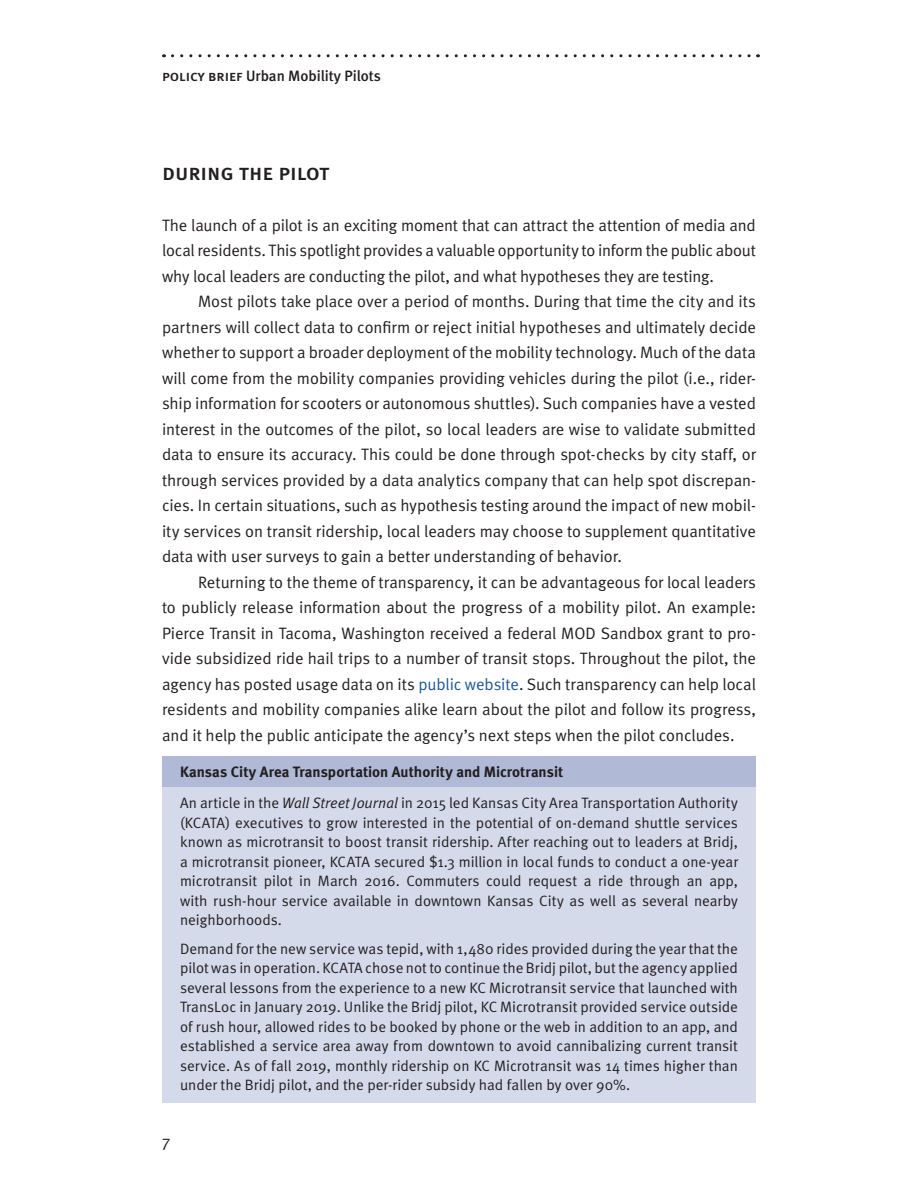
<style>
.page{position:relative;width:918px;height:1188px;background:#fff}
.page>*{position:absolute;margin:0;border:0;box-sizing:border-box;transform-origin:0 0}
.t1{font:22.5px "Meta Medium Caps";letter-spacing:-.005em;color:#231f20}
.t2{font:16.5px/25.5px "Meta Normal";letter-spacing:-.005em;color:#231f20;text-align:justify}
.t3{font:15px/19.5px "Meta Normal";color:#231f20;text-align:justify}
.t4{font:700 15px "Meta";color:#231f20}
.t5{font:500 15px "Meta";color:#231f20}
.s1{font-family:"Meta Medium Caps";font-weight:400}
.s2{color:#1e5896}
.s3{font-style:italic}
</style>
<div class="page">
<svg style="left:172px;top:54px;width:587px;height:3px"></svg>
<div style="left:162px;top:756px;width:594px;height:42px;background:#b0bad7"></div>
<div style="left:162px;top:787px;width:594px;height:150px;background:#d4daea"></div>
<div style="left:162px;top:933px;width:594px;height:170px;background:#d4daea"></div>
<p class="t5" style="left:162px;top:67px;width:220px"><span class="s1">policy brief</span> Urban Mobility Pilots</p>
<h1 class="t1" style="left:162px;top:159px;width:169px">during the pilot</h1>
<p class="t2" style="left:162px;top:212px;width:595px">The launch of a pilot is an exciting moment that can attract the attention of media and local residents. This spotlight provides a valuable opportunity to inform the public about why local leaders are conducting the pilot, and what hypotheses they are testing.</p>
<p class="t2" style="left:162px;top:288px;width:596px;text-indent:36px">Most pilots take place over a period of months. During that time the city and its partners will collect data to confirm or reject initial hypotheses and ultimately decide whether to support a broader deployment of the mobility technology. Much of the data will come from the mobility companies providing vehicles during the pilot (i.e., rider&shy;ship information for scooters or autonomous shuttles). Such companies have a vested interest in the outcomes of the pilot, so local leaders are wise to validate submitted data to ensure its accuracy. This could be done through spot-checks by city staff, or through services provided by a data analytics company that can help spot discrepan&shy;cies. In certain situations, such as hypothesis testing around the impact of new mobil&shy;ity services on transit ridership, local leaders may choose to supplement quantitative data with user surveys to gain a better understanding of behavior.</p>
<p class="t2" style="left:162px;top:569px;width:596px;text-indent:36px">Returning to the theme of transparency, it can be advantageous for local leaders to publicly release information about the progress of a mobility pilot. An example:<br>Pierce Transit in Tacoma, Washington received a federal MOD Sandbox grant to pro&shy;vide subsidized ride hail trips to a number of transit stops. Throughout the pilot, the agency has posted usage data on its <span class="s2">public website</span>. Such transparency can help local residents and mobility companies alike learn about the pilot and follow its progress, and it help the public anticipate the agency’s next steps when the pilot concludes.</p>
<p class="t4" style="left:180px;top:763px;width:385px">Kansas City Area Transportation Authority and Microtransit</p>
<p class="t3" style="left:180px;top:793px;width:560px">An article in the <span class="s3">Wall Street Journal</span> in 2015 led Kansas City Area Transportation Authority (KCATA) executives to grow interested in the potential of on-demand shuttle services known as microtransit to boost transit ridership. After reaching out to leaders at Bridj, a microtransit pioneer, KCATA secured $1.3 million in local funds to conduct a one-year microtransit pilot in March 2016. Commuters could request a ride through an app, with rush-hour service available in downtown Kansas City as well as several nearby neighborhoods.</p>
<p class="t3" style="left:180px;top:939px;width:560px">Demand for the new service was tepid, with 1,480 rides provided during the year that the pilot was in operation. KCATA chose not to continue the Bridj pilot, but the agency applied several lessons from the experience to a new KC Microtransit service that launched with TransLoc in January 2019. Unlike the Bridj pilot, KC Microtransit provided service outside of rush hour, allowed rides to be booked by phone or the web in addition to an app, and established a service area away from downtown to avoid cannibalizing current transit service. As of fall 2019, monthly ridership on KC Microtransit was 14 times higher than under the Bridj pilot, and the per-rider subsidy had fallen by over 90%.</p>
<p class="t2" style="left:162px;top:1128px;width:10px">7</p>
</div>
